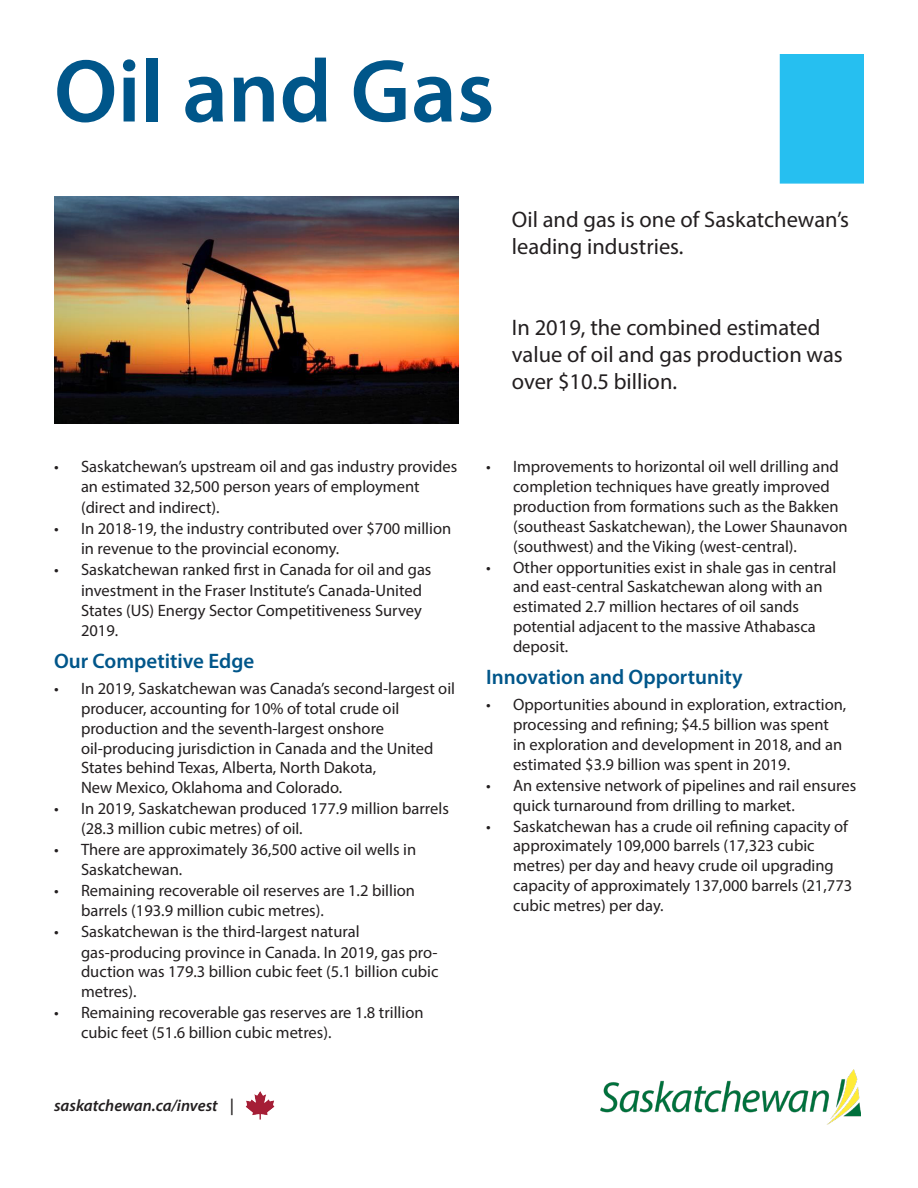
<style>
.page{position:relative;width:918px;height:1188px;background:#fff}
.page>*{position:absolute;margin:0;border:0;box-sizing:border-box;transform-origin:0 0}
.Top{font:600 90px "Myriad Pro";color:#00568a}
.t1{font:22.5px/27px "Myriad Pro";color:#231f20}
.Top-2{font:600 21px "Myriad Pro";color:#00568a}
.t2{font:16.5px/19.8px "Myriad Pro";color:#231f20}
.t3{font:italic 600 16.5px "Myriad Pro";color:#231f20}
</style>
<div class="page">
<img style="left:601px;top:1070px;width:260px;height:54px">
<img style="left:245px;top:1091px;width:30px;height:29px">
<div style="left:780px;top:54px;width:84px;height:130px;background:#26bff0"></div>
<img style="left:54px;top:197px;width:405px;height:226px">
<p class="Top" style="left:54px;top:34px;width:442px">Oil and Gas</p>
<p class="t1" style="left:512px;top:206px;width:339px">Oil and gas is one of Saskatchewan’s leading industries.</p>
<p class="t1" style="left:512px;top:314px;width:332px">In 2019, the combined estimated value of oil and gas production was over $10.5 billion.</p>
<p class="t2" style="left:81px;top:456px;width:378px;line-height:20.4px;text-indent:-27px">• Saskatchewan’s upstream oil and gas industry provides an estimated 32,500 person years of employment (direct and indirect).</p>
<p class="t2" style="left:81px;top:519px;width:372px;text-indent:-27px">• In 2018-19, the industry contributed over $700 million in revenue to the provincial economy.</p>
<p class="t2" style="left:81px;top:559px;width:352px;line-height:20.2px;text-indent:-27px">• Saskatchewan ranked first in Canada for oil and gas investment in the Fraser Institute’s Canada-United States (US) Energy Sector Competitiveness Survey 2019.</p>
<p class="Top-2" style="left:54px;top:647px;width:202px">Our Competitive Edge</p>
<p class="t2" style="left:81px;top:678px;width:376px;text-indent:-27px">• In 2019, Saskatchewan was Canada’s second-largest oil producer, accounting for 10% of total crude oil production and the seventh-largest onshore oil-producing jurisdiction in Canada and the United States behind Texas, Alberta, North Dakota,<br>New Mexico, Oklahoma and Colorado.</p>
<p class="t2" style="left:81px;top:798px;width:369px;text-indent:-27px">• In 2019, Saskatchewan produced 177.9 million barrels (28.3 million cubic metres) of oil.</p>
<p class="t2" style="left:81px;top:839px;width:337px;text-indent:-27px">• There are approximately 36,500 active oil wells in<br>Saskatchewan.</p>
<p class="t2" style="left:81px;top:880px;width:336px;text-indent:-27px">• Remaining recoverable oil reserves are 1.2 billion barrels (193.9 million cubic metres).</p>
<p class="t2" style="left:81px;top:921px;width:359px;line-height:20.2px;text-indent:-27px">• Saskatchewan is the third-largest natural gas-producing province in Canada. In 2019, gas pro&shy;duction was 179.3 billion cubic feet (5.1 billion cubic metres).</p>
<p class="t2" style="left:81px;top:1002px;width:344px;text-indent:-27px">• Remaining recoverable gas reserves are 1.8 trillion cubic feet (51.6 billion cubic metres).</p>
<p class="t3" style="left:54px;top:1095px;width:181px">saskatchewan.ca/invest |</p>
<p class="t2" style="left:513px;top:457px;width:336px;text-indent:-27px">• Improvements to horizontal oil well drilling and completion techniques have greatly improved production from formations such as the Bakken (southeast Saskatchewan), the Lower Shaunavon (southwest) and the Viking (west-central).</p>
<p class="t2" style="left:513px;top:557px;width:325px;text-indent:-27px">• Other opportunities exist in shale gas in central and east-central Saskatchewan along with an estimated 2.7 million hectares of oil sands potential adjacent to the massive Athabasca deposit.</p>
<p class="Top-2" style="left:486px;top:663px;width:258px">Innovation and Opportunity</p>
<p class="t2" style="left:513px;top:695px;width:335px;text-indent:-27px">• Opportunities abound in exploration, extraction, processing and refining; $4.5 billion was spent<br>in exploration and development in 2018, and an estimated $3.9 billion was spent in 2019.</p>
<p class="t2" style="left:513px;top:775px;width:345px;text-indent:-27px">• An extensive network of pipelines and rail ensures quick turnaround from drilling to market.</p>
<p class="t2" style="left:513px;top:816px;width:341px;text-indent:-27px">• Saskatchewan has a crude oil refining capacity of approximately 109,000 barrels (17,323 cubic metres) per day and heavy crude oil upgrading capacity of approximately 137,000 barrels (21,773 cubic metres) per day.</p>
</div>
